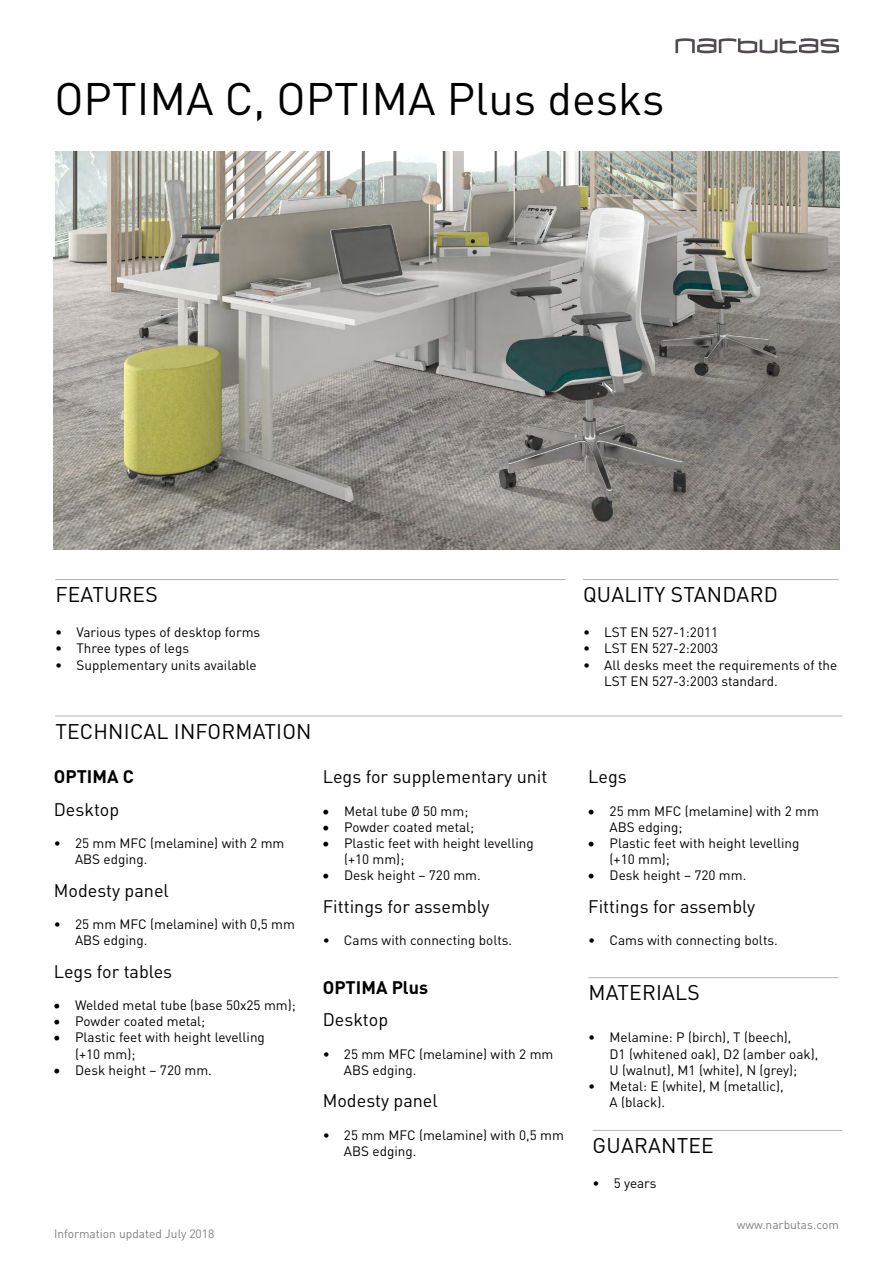
<style>
.page{position:relative;width:893px;height:1263px;background:#fff}
.page>*{position:absolute;margin:0;border:0;box-sizing:border-box;transform-origin:0 0}
.t1{font:45px "DIN Pro";color:#000}
.t2{font:21px "DIN Pro";letter-spacing:.01em;color:#000}
.t3{font:18px "DIN Pro";color:#000}
.t4{font:700 18px "DIN Pro";color:#000}
.t5{font:13.5px/16.2px "DIN Pro";color:#000}
.t6{font:12px "DIN Pro";color:#808080}
</style>
<div class="page">
<svg style="left:675px;top:38px;width:164px;height:15px"></svg>
<hr style="left:55px;top:579px;width:511px;height:1px;background:#b3b3b3">
<img style="left:54px;top:152px;width:785px;height:398px">
<hr style="left:583px;top:579px;width:256px;height:1px;background:#b3b3b3">
<hr style="left:55px;top:716px;width:787px;height:1px;background:#b3b3b3">
<hr style="left:588px;top:977px;width:251px;height:1px;background:#b3b3b3">
<hr style="left:592px;top:1130px;width:250px;height:1px;background:#b3b3b3">
<h1 class="t1" style="left:54px;top:68px;width:612px">OPTIMA C, OPTIMA Plus desks</h1>
<h2 class="t2" style="left:55px;top:580px;width:104px">FEATURES</h2>
<p class="t5" style="left:55px;top:624px;width:206px">• Various types of desktop forms</p>
<p class="t5" style="left:55px;top:640px;width:135px">• Three types of legs</p>
<p class="t5" style="left:55px;top:656px;width:203px">• Supplementary units available</p>
<h2 class="t2" style="left:583px;top:580px;width:196px">QUALITY STANDARD</h2>
<p class="t5" style="left:583px;top:624px;width:137px">• LST EN 527-1:2011</p>
<p class="t5" style="left:583px;top:640px;width:137px">• LST EN 527-2:2003</p>
<p class="t5" style="left:604px;top:656px;width:234px;text-indent:-21px">• All desks meet the requirements of the<br>LST EN 527-3:2003 standard.</p>
<h2 class="t2" style="left:55px;top:717px;width:258px">TECHNICAL INFORMATION</h2>
<h3 class="t4" style="left:54px;top:764px;width:82px">OPTIMA C</h3>
<h3 class="t3" style="left:54px;top:797px;width:67px">Desktop</h3>
<p class="t5" style="left:75px;top:834px;width:211px;text-indent:-21px">• 25 mm MFC (melamine) with 2 mm<br>ABS edging.</p>
<h3 class="t3" style="left:54px;top:878px;width:117px">Modesty panel</h3>
<p class="t5" style="left:75px;top:915px;width:222px;text-indent:-21px">• 25 mm MFC (melamine) with 0,5 mm<br>ABS edging.</p>
<h3 class="t3" style="left:54px;top:959px;width:120px">Legs for tables</h3>
<p class="t5" style="left:54px;top:996px;width:243px">• Welded metal tube (base 50x25 mm);</p>
<p class="t5" style="left:54px;top:1012px;width:153px">• Powder coated metal;</p>
<p class="t5" style="left:75px;top:1029px;width:191px;text-indent:-21px">• Plastic feet with height levelling (+10 mm);</p>
<p class="t5" style="left:54px;top:1061px;width:160px">• Desk height – 720 mm.</p>
<p class="t6" style="left:54px;top:1225px;width:162px">Information updated July 2018</p>
<h3 class="t3" style="left:323px;top:764px;width:226px">Legs for supplementary unit</h3>
<p class="t5" style="left:323px;top:802px;width:147px">• Metal tube Ø 50 mm;</p>
<p class="t5" style="left:323px;top:818px;width:153px">• Powder coated metal;</p>
<p class="t5" style="left:344px;top:834px;width:191px;text-indent:-21px">• Plastic feet with height levelling (+10 mm);</p>
<p class="t5" style="left:323px;top:867px;width:160px">• Desk height – 720 mm.</p>
<h3 class="t3" style="left:323px;top:894px;width:168px">Fittings for assembly</h3>
<p class="t5" style="left:323px;top:931px;width:191px">• Cams with connecting bolts.</p>
<h3 class="t4" style="left:323px;top:975px;width:107px">OPTIMA Plus</h3>
<h3 class="t3" style="left:323px;top:1007px;width:67px">Desktop</h3>
<p class="t5" style="left:344px;top:1045px;width:211px;text-indent:-21px">• 25 mm MFC (melamine) with 2 mm<br>ABS edging.</p>
<h3 class="t3" style="left:323px;top:1088px;width:117px">Modesty panel</h3>
<p class="t5" style="left:344px;top:1126px;width:222px;text-indent:-21px">• 25 mm MFC (melamine) with 0,5 mm<br>ABS edging.</p>
<h2 class="t2" style="left:593px;top:1131px;width:123px">GUARANTEE</h2>
<p class="t5" style="left:592px;top:1174px;width:66px">• 5 years</p>
<h3 class="t3" style="left:588px;top:764px;width:40px">Legs</h3>
<p class="t5" style="left:610px;top:802px;width:211px;text-indent:-21px">• 25 mm MFC (melamine) with 2 mm<br>ABS edging;</p>
<p class="t5" style="left:610px;top:834px;width:191px;text-indent:-21px">• Plastic feet with height levelling (+10 mm);</p>
<p class="t5" style="left:588px;top:867px;width:160px">• Desk height – 720 mm.</p>
<h3 class="t3" style="left:588px;top:894px;width:168px">Fittings for assembly</h3>
<p class="t5" style="left:588px;top:931px;width:191px">• Cams with connecting bolts.</p>
<h2 class="t2" style="left:588px;top:978px;width:113px">MATERIALS</h2>
<p class="t5" style="left:609px;top:1029px;width:210px;text-indent:-21px">• Melamine: P (birch), T (beech),<br>D1 (whitened oak), D2 (amber oak),<br>U (walnut), M1 (white), N (grey);</p>
<p class="t5" style="left:609px;top:1077px;width:176px;text-indent:-21px">• Metal: E (white), M (metallic),<br>A (black).</p>
<p class="t6" style="left:737px;top:1216px;width:104px">www.narbutas.com</p>
</div>
